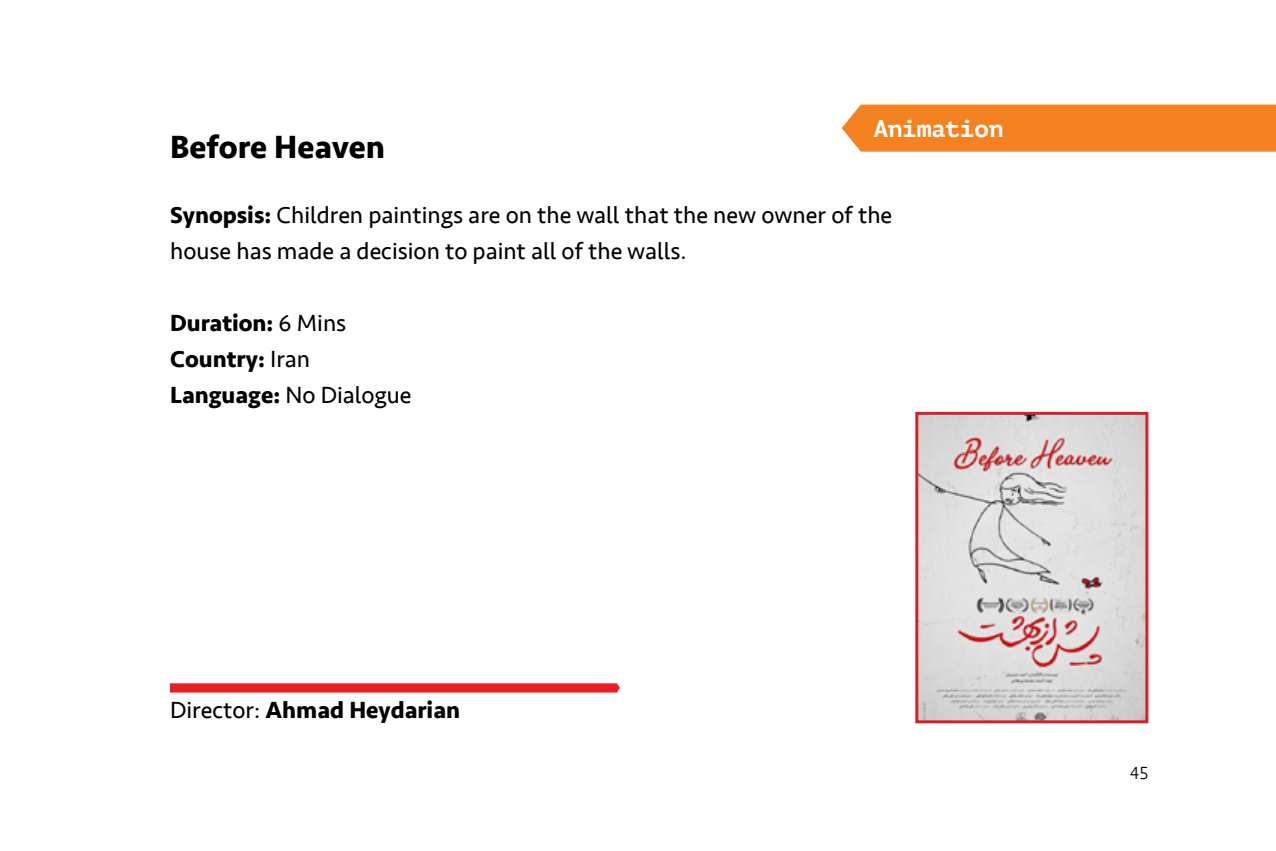
<style>
.page{position:relative;width:1276px;height:851px;background:#fff}
.page>*{position:absolute;margin:0;border:0;box-sizing:border-box;transform-origin:0 0}
.t1{font:700 33px "Seravek";color:#000}
.t2{font:24px/36px "Seravek";color:#000}
.t3{font:700 24px/36px "Seravek";color:#000}
.t4{font:700 24px "PT Mono";color:#fff}
.t5{font:300 18px "Seravek";color:#000}
.s1{font-weight:700}
.s2{font-weight:400}
</style>
<div class="page">
<div style="left:841px;top:105px;width:435px;height:47px;background:#f58220"></div>
<img style="left:919px;top:416px;width:225px;height:303px">
<div style="left:915px;top:412px;width:233px;height:311px;border:3px solid #d2232a"></div>
<svg style="left:170px;top:683px;width:450px;height:9px;background:#ed252c"></svg>
<h1 class="t1" style="left:170px;top:121px;width:216px">Before Heaven</h1>
<p class="t4" style="left:874px;top:115px;width:131px">Animation</p>
<p class="t2" style="left:170px;top:197px;width:723px"><span class="s1">Synopsis:</span> Children paintings are on the wall that the new owner of the house has made a decision to paint all of the walls.</p>
<p class="t3" style="left:170px;top:305px;width:243px">Duration: <span class="s2">6 Mins<br></span>Country: <span class="s2">Iran<br></span>Language: <span class="s2">No Dialogue</span></p>
<p class="t3" style="left:170px;top:692px;width:291px"><span class="s2">Director:</span> Ahmad Heydarian</p>
<p class="t5" style="left:1130px;top:761px;width:20px">45</p>
</div>
